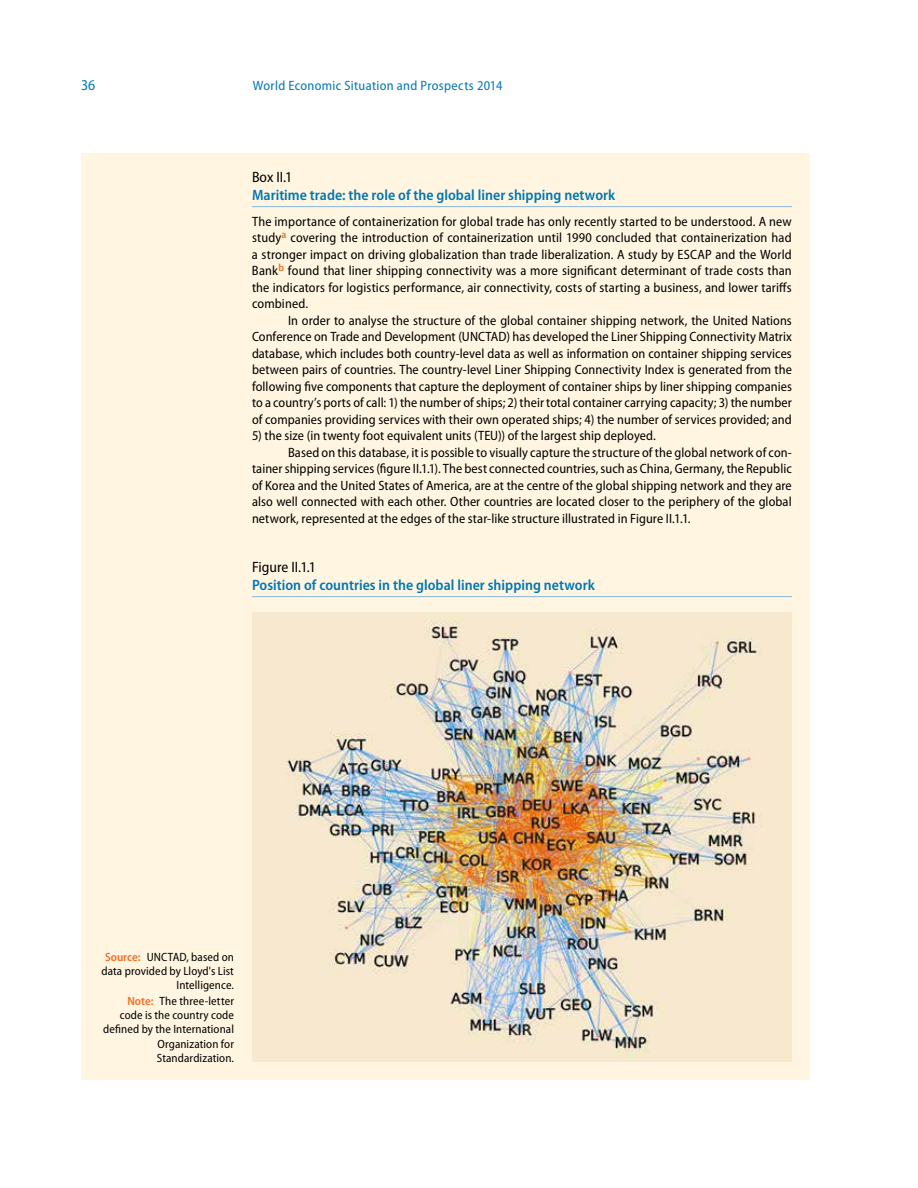
<style>
.page{position:relative;width:918px;height:1188px;background:#fff}
.page>*{position:absolute;margin:0;border:0;box-sizing:border-box;transform-origin:0 0}
.t1{font:600 semi-condensed 15px "Myriad Pro";letter-spacing:.005em;color:#0077b2}
.t2{font:semi-condensed 15px "Myriad Pro";color:#000}
.t3{font:semi-condensed 15px "Myriad Pro";color:#0077b2}
.t4{font:semi-condensed 13.5px/16.5px "Myriad Pro";letter-spacing:.005em;color:#000;text-align:justify}
.t5{font:semi-condensed 13.5px "Myriad Pro";letter-spacing:.025em;color:#0077b2}
.t6{font:semi-condensed 12px/14.2px "Myriad Pro";letter-spacing:.01em;color:#000;text-align:right}
.s1{font-weight:600;color:#f36e21}
</style>
<div class="page">
<div style="left:81px;top:153px;width:729px;height:927px;background:#fff5e0"></div>
<hr style="left:252px;top:206px;width:540px;height:1px;background:#88b7da">
<hr style="left:252px;top:596px;width:540px;height:1px;background:#88b7da">
<img style="left:252px;top:612px;width:540px;height:450px">
<p class="t3" style="left:81px;top:77px;width:16px">36</p>
<p class="t5" style="left:253px;top:78px;width:251px">World Economic Situation and Prospects 2014</p>
<p class="t2" style="left:252px;top:169px;width:42px">Box II.1</p>
<p class="t1" style="left:252px;top:187px;width:365px">Maritime trade: the role of the global liner shipping network</p>
<p class="t4" style="left:252px;top:213px;width:541px">The importance of containerization for global trade has only recently started to be understood. A new study<sup>a</sup> covering the introduction of containerization until 1990 concluded that containerization had a stronger impact on driving globalization than trade liberalization. A study by ESCAP and the World Bank<sup>b</sup> found that liner shipping connectivity was a more significant determinant of trade costs than the indicators for logistics performance, air connectivity, costs of starting a business, and lower tariffs combined.</p>
<p class="t4" style="left:252px;top:312px;width:541px;text-indent:36px">In order to analyse the structure of the global container shipping network, the United Nations Conference on Trade and Development (UNCTAD) has developed the Liner Shipping Connectivity Matrix database, which includes both country-level data as well as information on container shipping services between pairs of countries. The country-level Liner Shipping Connectivity Index is generated from the following five components that capture the deployment of container ships by liner shipping companies to a country’s ports of call: 1) the number of ships; 2) their total container carrying capacity; 3) the number of companies providing services with their own operated ships; 4) the number of services provided; and</p>
<p class="t4" style="left:252px;top:428px;width:405px">5) the size (in twenty foot equivalent units (TEU)) of the largest ship deployed.</p>
<p class="t4" style="left:288px;top:444px;width:505px">Based on this database, it is possible to visually capture the structure of the global network of con-</p>
<p class="t4" style="left:252px;top:461px;width:541px">tainer shipping services (figure II.1.1). The best connected countries, such as China, Germany, the Republic</p>
<p class="t4" style="left:252px;top:477px;width:541px">of Korea and the United States of America, are at the centre of the global shipping network and they are</p>
<p class="t4" style="left:252px;top:494px;width:541px">also well connected with each other. Other countries are located closer to the periphery of the global</p>
<p class="t4" style="left:252px;top:510px;width:440px">network, represented at the edges of the star-like structure illustrated in Figure II.1.1.</p>
<p class="t2" style="left:252px;top:559px;width:66px">Figure II.1.1</p>
<p class="t1" style="left:252px;top:577px;width:344px">Position of countries in the global liner shipping network</p>
<p class="t6" style="left:101px;top:950px;width:134px"><span class="s1">Source:</span> UNCTAD, based on data provided by Lloyd's List<br>Intelligence.</p>
<p class="t6" style="left:103px;top:994px;width:132px"><span class="s1">Note:</span> The three-letter code is the country code defined by the International<br>Organization for<br>Standardization.</p>
</div>
